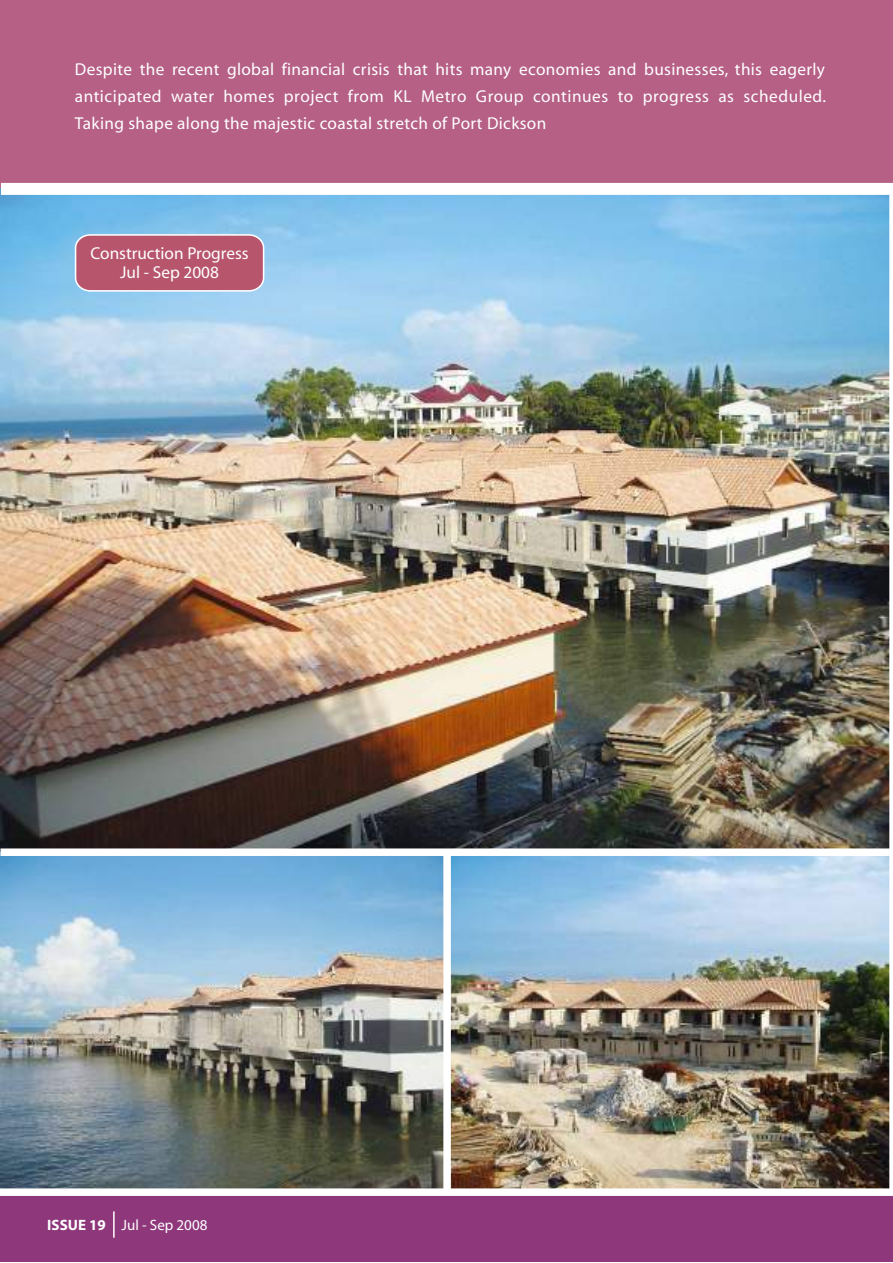
<style>
.page{position:relative;width:893px;height:1263px;background:#fff}
.page>*{position:absolute;margin:0;border:0;box-sizing:border-box;transform-origin:0 0}
.t1{font:17.25px/27px "Myriad";letter-spacing:.02em;color:#fff;text-align:justify}
.t2{font:17.25px/19.5px "Myriad";color:#fff;text-align:center}
.t3{font:15px "Myriad";color:#fff}
.s1{font-weight:700}
</style>
<div class="page">
<div style="left:1px;top:0;width:892px;height:1261px;background:#b66086"></div>
<div style="left:1px;top:1196px;width:892px;height:65px;background:#8f377b"></div>
<hr style="left:113px;top:1211px;width:2px;height:27px;background:#fff">
<img style="left:1px;top:195px;width:888px;height:653px">
<img style="left:1px;top:856px;width:888px;height:332px">
<div style="left:443px;top:852px;width:8px;height:338px;background:#fff"></div>
<div style="left:0;top:848px;width:893px;height:8px;background:#fff"></div>
<div style="left:1px;top:183px;width:892px;height:12px;background:#fff"></div>
<div style="left:0;top:1188px;width:893px;height:8px;background:#fff"></div>
<svg style="left:889px;top:195px;width:4px;height:994px;background:#f2f3f3"></svg>
<svg style="left:74px;top:233px;width:191px;height:59px;background:#b9657b"></svg>
<p class="t1" style="left:75px;top:57px;width:753px">Despite the recent global financial crisis that hits many economies and businesses, this eagerly anticipated water homes project from KL Metro Group continues to progress as scheduled.<br>Taking shape along the majestic coastal stretch of Port Dickson</p>
<p class="t2" style="left:90px;top:244px;width:160px">Construction Progress<br>Jul - Sep 2008</p>
<p class="t3" style="left:47px;top:1217px;width:162px"><span class="s1">ISSUE 19</span> Jul - Sep 2008</p>
</div>
